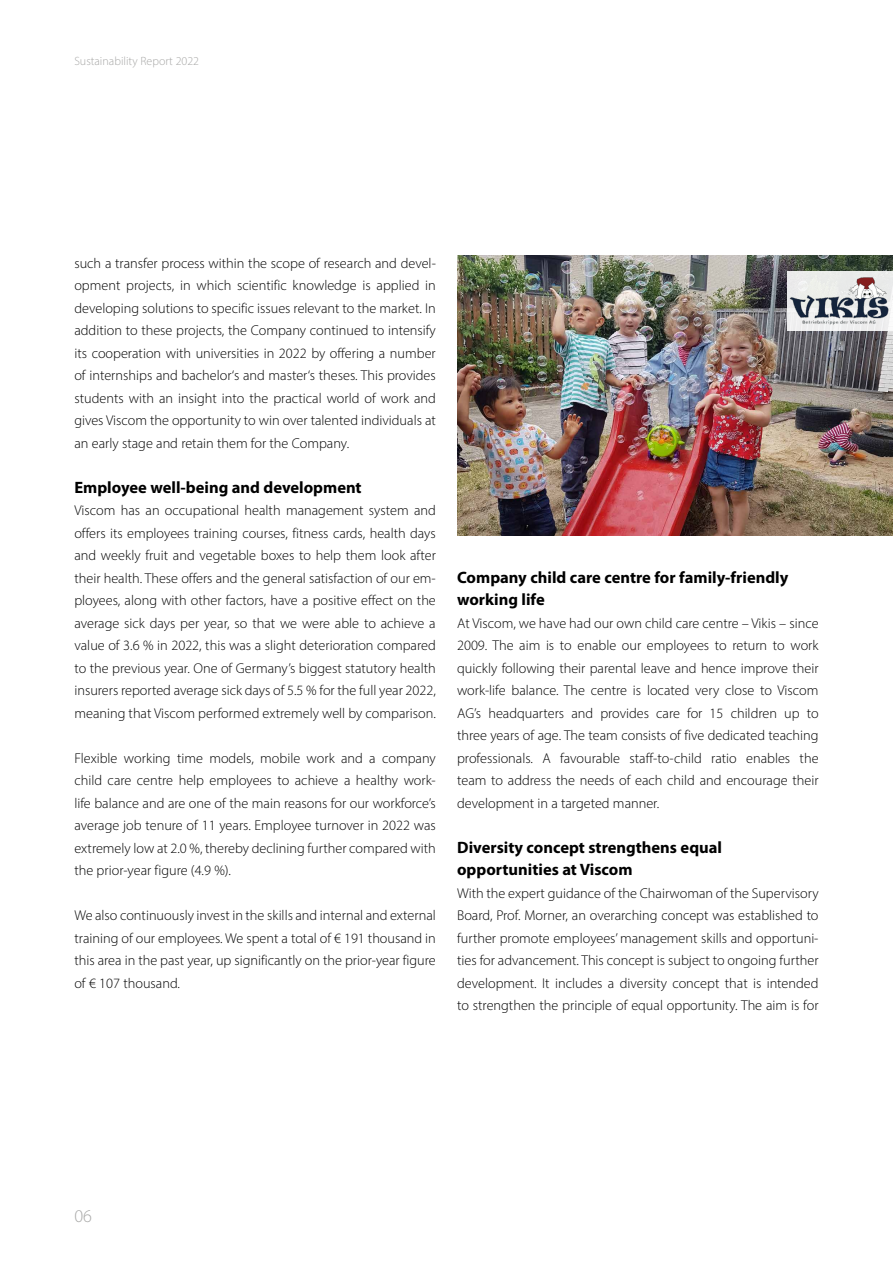
<style>
.page{position:relative;width:893px;height:1263px;background:#fff}
.page>*{position:absolute;margin:0;border:0;box-sizing:border-box;transform-origin:0 0}
.t1{font:300 18px "Myriad Pro";color:#a8a8a7}
.t2{font:700 16.5px/22.5px "Myriad Pro";color:#000}
.t3{font:300 14.25px/22.5px "Myriad Pro";color:#000;text-align:justify}
.t4{font:300 12px "Myriad Pro";color:#a8a8a7}
</style>
<div class="page">
<img style="left:457px;top:255px;width:436px;height:281px">
<div style="left:787px;top:271px;width:106px;height:59px;background:#ecedec"></div>
<img style="left:789px;top:277px;width:104px;height:48px">
<p class="t4" style="left:74px;top:54px;width:126px">Sustainability Report 2022</p>
<p class="t3" style="left:74px;top:252px;width:363px">such a transfer process within the scope of research and devel&shy;opment projects, in which scientific knowledge is applied in developing solutions to specific issues relevant to the market. In addition to these projects, the Company continued to intensify its cooperation with universities in 2022 by offering a number of internships and bachelor‘s and master‘s theses. This provides students with an insight into the practical world of work and gives Viscom the opportunity to win over talented individuals at an early stage and retain them for the Company.</p>
<p class="t2" style="left:74px;top:475px;width:289px">Employee well-being and development</p>
<p class="t3" style="left:74px;top:499px;width:363px">Viscom has an occupational health management system and offers its employees training courses, fitness cards, health days and weekly fruit and vegetable boxes to help them look after their health. These offers and the general satisfaction of our em&shy;ployees, along with other factors, have a positive effect on the average sick days per year, so that we were able to achieve a value of 3.6 % in 2022, this was a slight deterioration compared to the previous year. One of Germany’s biggest statutory health insurers reported average sick days of 5.5 % for the full year 2022, meaning that Viscom performed extremely well by comparison.</p>
<p class="t3" style="left:74px;top:747px;width:363px">Flexible working time models, mobile work and a company child care centre help employees to achieve a healthy work&shy;life balance and are one of the main reasons for our workforce’s average job tenure of 11 years. Employee turnover in 2022 was extremely low at 2.0 %, thereby declining further compared with the prior-year figure (4.9 %).</p>
<p class="t3" style="left:74px;top:904px;width:363px">We also continuously invest in the skills and internal and external training of our employees. We spent a total of € 191 thousand in this area in the past year, up significantly on the prior-year figure of € 107 thousand.</p>
<p class="t2" style="left:457px;top:565px;width:333px">Company child care centre for family-friendly working life</p>
<p class="t3" style="left:457px;top:612px;width:363px">At Viscom, we have had our own child care centre – Vikis – since 2009. The aim is to enable our employees to return to work quickly following their parental leave and hence improve their work-life balance. The centre is located very close to Viscom AG’s headquarters and provides care for 15 children up to three years of age. The team consists of five dedicated teaching professionals. A favourable staff-to-child ratio enables the team to address the needs of each child and encourage their development in a targeted manner.</p>
<p class="t2" style="left:457px;top:835px;width:266px">Diversity concept strengthens equal opportunities at Viscom</p>
<p class="t3" style="left:457px;top:882px;width:363px">With the expert guidance of the Chairwoman of the Supervisory Board, Prof. Morner, an overarching concept was established to further promote employees’ management skills and opportuni&shy;ties for advancement. This concept is subject to ongoing further development. It includes a diversity concept that is intended to strengthen the principle of equal opportunity. The aim is for</p>
<p class="t1" style="left:74px;top:1206px;width:19px">06</p>
</div>
